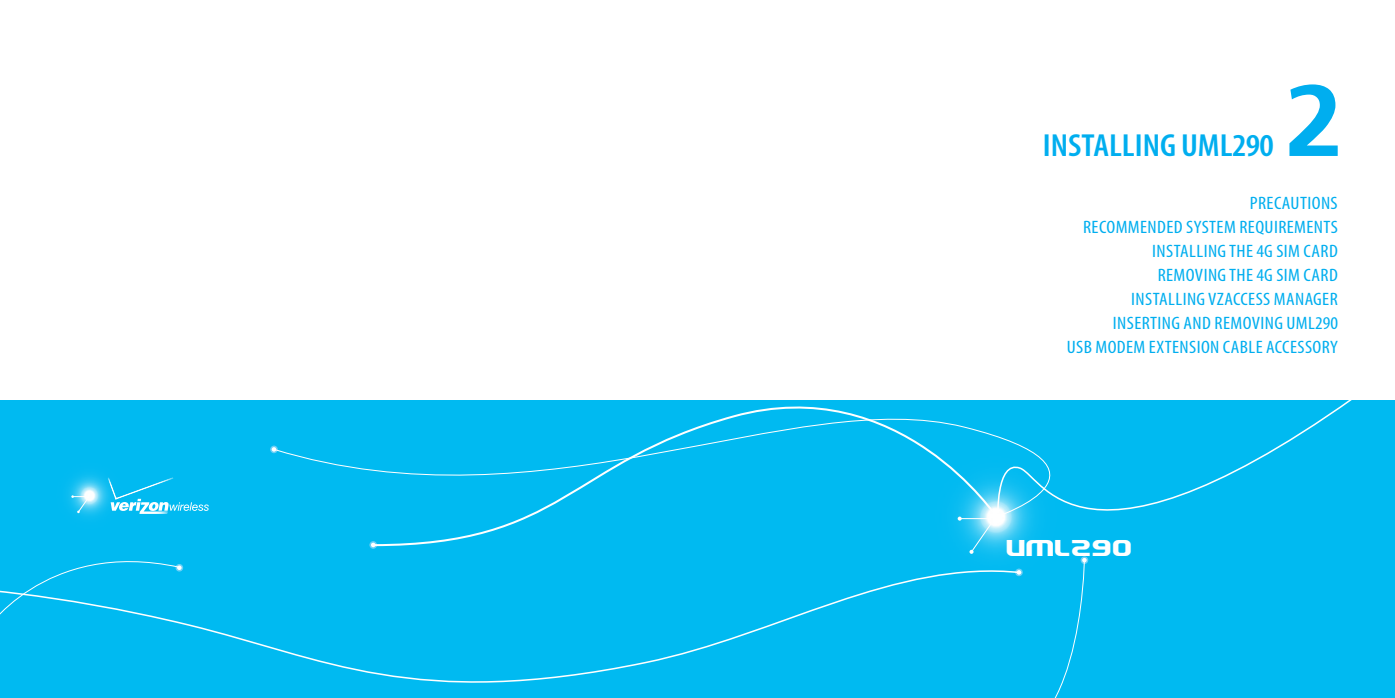
<style>
.page{position:relative;width:1395px;height:698px;background:#fff}
.page>*{position:absolute;margin:0;border:0;box-sizing:border-box;transform-origin:0 0}
.t1{font:94px "Charcoal PT";color:#00aeef}
.contents_0대제목{font:600 condensed 32px "Myriad Pro";color:#00aeef;scale:1.1 1}
.contents_0대제목-2{font:24px "Electrofied Two";letter-spacing:-.02em;color:#fff;scale:1.1 1}
.도비라_본문{font:condensed 18px "Myriad Pro";letter-spacing:.02em;color:#00aeef;scale:1.1 1}
</style>
<div class="page">
<div style="left:0;top:401px;width:697px;height:296px;background:#00baf1"></div>
<div style="left:270px;top:445px;width:8px;height:8px;border:2px solid #6bcff6;border-radius:50%"></div>
<svg style="left:273px;top:400px;width:99px;height:71px"></svg>
<svg style="left:0;top:561px;width:697px;height:122px"></svg>
<div style="left:369px;top:541px;width:8px;height:7px;border:2px solid #6bcff6;border-radius:50%"></div>
<svg style="left:372px;top:400px;width:325px;height:147px"></svg>
<img style="left:67px;top:474px;width:40px;height:44px">
<svg style="left:71px;top:492px;width:22px;height:21px"></svg>
<svg style="left:107px;top:477px;width:102px;height:36px"></svg>
<div style="left:697px;top:401px;width:698px;height:296px;background:#00baf1"></div>
<svg style="left:999px;top:400px;width:396px;height:163px"></svg>
<div style="left:1080px;top:556px;width:8px;height:7px;border:2px solid #6bcff6;border-radius:50%"></div>
<svg style="left:697px;top:575px;width:238px;height:76px"></svg>
<svg style="left:697px;top:400px;width:302px;height:57px"></svg>
<img style="left:935px;top:456px;width:121px;height:121px">
<hr style="left:959px;top:518px;width:37px;height:1px;background:#fff">
<svg style="left:957px;top:516px;width:4px;height:4px"></svg>
<svg style="left:969px;top:516px;width:118px;height:181px"></svg>
<p class="contents_0대제목" style="left:1043px;top:126px;width:211px">INSTALLING UML290</p>
<p class="t1" style="left:1286px;top:60px;width:58px">2</p>
<p class="도비라_본문" style="left:1250px;top:192px;width:81px">PRECAUTIONS</p>
<p class="도비라_본문" style="left:1083px;top:216px;width:233px">RECOMMENDED SYSTEM REQUIREMENTS</p>
<p class="도비라_본문" style="left:1152px;top:240px;width:170px">INSTALLING THE 4G SIM CARD</p>
<p class="도비라_본문" style="left:1157px;top:264px;width:165px">REMOVING THE 4G SIM CARD</p>
<p class="도비라_본문" style="left:1131px;top:288px;width:189px">INSTALLING VZACCESS MANAGER</p>
<p class="도비라_본문" style="left:1113px;top:312px;width:206px">INSERTING AND REMOVING UML290</p>
<p class="도비라_본문" style="left:1066px;top:336px;width:248px">USB MODEM EXTENSION CABLE ACCESSORY</p>
<p class="contents_0대제목-2" style="left:1005px;top:534px;width:118px">UML290</p>
</div>
